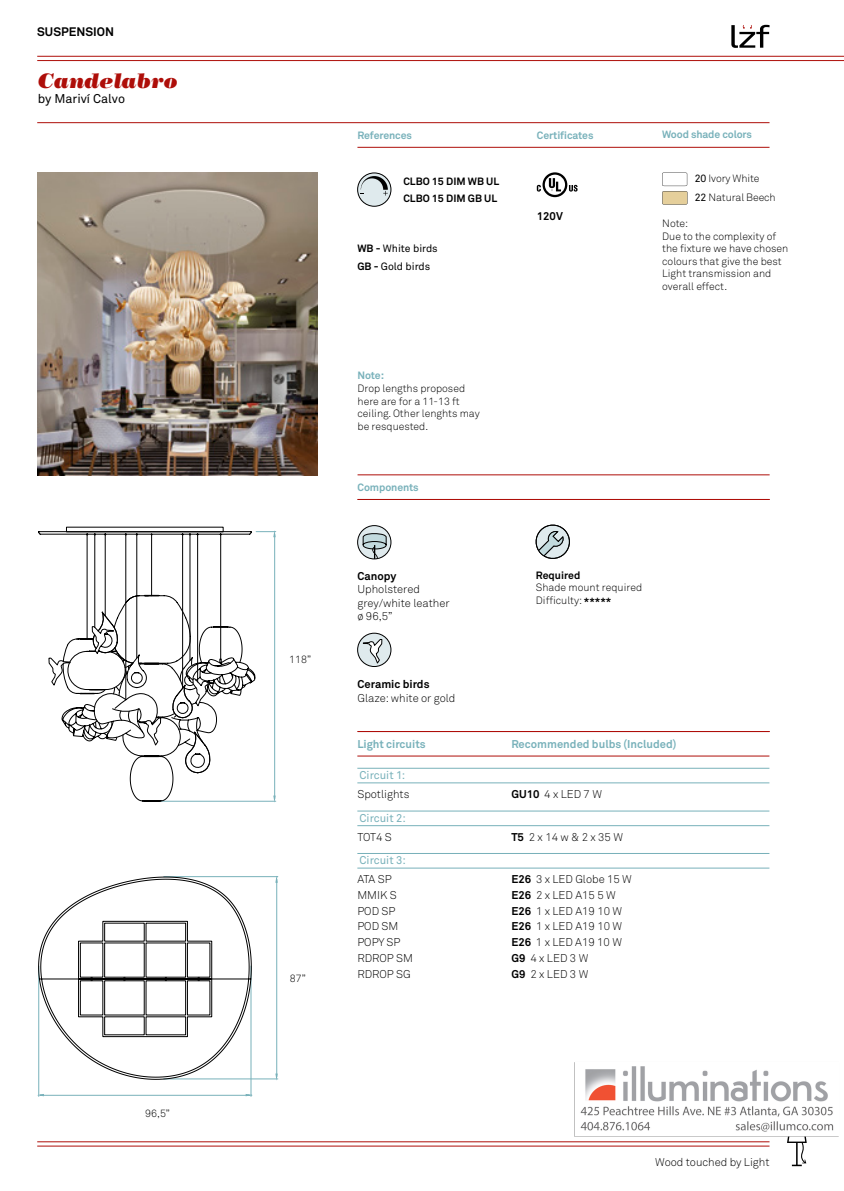
<style>
.page{position:relative;width:844px;height:1191px;background:#fff}
.page>*{position:absolute;margin:0;border:0;box-sizing:border-box;transform-origin:0 0}
.t1{font:italic 21px "Bodoni Poster";color:#ae0e09}
.t2{font:12.6px "Akkurat";color:#000}
.t3{font:700 12.25px "Akkurat";color:#000}
.t4{font:300 11.2px "Akkurat";color:#000}
.t5{font:700 11.2px "Akkurat";color:#78b1ba}
.t6{font:11.2px "Akkurat";color:#78b1ba}
.t7{font:700 11.2px "Akkurat";color:#000}
.t8{font:300 10.5px/12.6px "Akkurat";color:#000}
.t9{font:700 10.5px "Akkurat";letter-spacing:-.01em;color:#78b1ba}
.t10{font:700 10.5px "Akkurat";color:#000}
.t11{font:10.5px "Akkurat";color:#000}
.s1{font-weight:700}
.s2{font-weight:400}
</style>
<div class="page">
<hr style="left:37px;top:1141px;width:732px;height:1px;background:#ae0e09">
<hr style="left:37px;top:1145px;width:732px;height:1px;background:#ae0e09">
<svg style="left:787px;top:1141px;width:19px;height:25px"></svg>
<svg style="left:731px;top:25px;width:38px;height:23px"></svg>
<img style="left:37px;top:55px;width:806px;height:1086px">
<p class="t3" style="left:37px;top:24px;width:78px">SUSPENSION</p>
<p class="t1" style="left:38px;top:68px;width:142px">Candelabro</p>
<p class="t2" style="left:38px;top:91px;width:89px">by Mariví Calvo</p>
<p class="t8" style="left:145px;top:1106px;width:26px">96,5”</p>
<p class="t8" style="left:289px;top:653px;width:23px">118”</p>
<p class="t8" style="left:290px;top:972px;width:17px">87”</p>
<p class="t9" style="left:357px;top:128px;width:56px">References</p>
<p class="t10" style="left:403px;top:175px;width:97px">CLBO 15 DIM WB UL</p>
<p class="t10" style="left:403px;top:192px;width:95px">CLBO 15 DIM GB UL</p>
<p class="t11" style="left:357px;top:242px;width:82px"><span class="s1">WB -</span> White birds</p>
<p class="t11" style="left:357px;top:259px;width:74px"><span class="s1">GB -</span> Gold birds</p>
<p class="t9" style="left:357px;top:369px;width:28px">Note:</p>
<p class="t8" style="left:357px;top:382px;width:109px">Drop lengths proposed</p>
<p class="t8" style="left:357px;top:394px;width:124px">here are for a 11-13 ft ceiling. Other lenghts may be resquested.</p>
<p class="t9" style="left:357px;top:480px;width:63px">Components</p>
<p class="t7" style="left:357px;top:569px;width:40px">Canopy</p>
<p class="t4" style="left:357px;top:582px;width:64px">Upholstered</p>
<p class="t4" style="left:357px;top:596px;width:94px">grey/white leather</p>
<p class="t4" style="left:357px;top:609px;width:36px">ø 96,5”</p>
<p class="t7" style="left:357px;top:677px;width:74px">Ceramic birds</p>
<p class="t4" style="left:357px;top:690px;width:99px">Glaze: white or gold</p>
<p class="t9" style="left:536px;top:128px;width:58px">Certificates</p>
<p class="t7" style="left:536px;top:209px;width:28px">120V</p>
<p class="t9" style="left:662px;top:128px;width:91px">Wood shade colors</p>
<p class="t8" style="left:694px;top:172px;width:66px"><span class="s2">20</span> Ivory White</p>
<p class="t8" style="left:694px;top:190px;width:82px"><span class="s2">22</span> Natural Beech</p>
<p class="t8" style="left:662px;top:217px;width:27px">Note:</p>
<p class="t8" style="left:662px;top:229px;width:127px">Due to the complexity of the fixture we have chosen colours that give the best<br>Light transmission and overall effect.</p>
<p class="t10" style="left:535px;top:568px;width:46px">Required</p>
<p class="t8" style="left:535px;top:581px;width:108px">Shade mount required</p>
<p class="t8" style="left:535px;top:593px;width:77px">Difficulty: <sub>*****</sub></p>
<p class="t5" style="left:357px;top:737px;width:70px">Light circuits</p>
<p class="t5" style="left:511px;top:737px;width:167px">Recommended bulbs (Included)</p>
<p class="t6" style="left:359px;top:768px;width:47px">Circuit 1:</p>
<p class="t6" style="left:359px;top:811px;width:48px">Circuit 2:</p>
<p class="t6" style="left:359px;top:853px;width:48px">Circuit 3:</p>
<p class="t4" style="left:357px;top:787px;width:54px">Spotlights</p>
<p class="t4" style="left:357px;top:829px;width:36px">TOT4 S</p>
<p class="t4" style="left:511px;top:787px;width:92px"><span class="s1">GU10</span> 4 x LED 7 W</p>
<p class="t4" style="left:511px;top:829px;width:113px"><span class="s1">T5</span> 2 x 14 w &amp; 2 x 35 W</p>
<p class="t4" style="left:357px;top:872px;width:36px">ATA SP</p>
<p class="t4" style="left:357px;top:887px;width:41px">MMIK S</p>
<p class="t4" style="left:357px;top:903px;width:40px">POD SP</p>
<p class="t4" style="left:357px;top:919px;width:43px">POD SM</p>
<p class="t4" style="left:357px;top:935px;width:45px">POPY SP</p>
<p class="t4" style="left:357px;top:950px;width:57px">RDROP SM</p>
<p class="t4" style="left:357px;top:966px;width:55px">RDROP SG</p>
<p class="t4" style="left:511px;top:872px;width:122px"><span class="s1">E26</span> 3 x LED Globe 15 W</p>
<p class="t4" style="left:511px;top:888px;width:106px"><span class="s1">E26</span> 2 x LED A15 5 W</p>
<p class="t4" style="left:511px;top:903px;width:112px"><span class="s1">E26</span> 1 x LED A19 10 W</p>
<p class="t4" style="left:511px;top:919px;width:112px"><span class="s1">E26</span> 1 x LED A19 10 W</p>
<p class="t4" style="left:511px;top:935px;width:112px"><span class="s1">E26</span> 1 x LED A19 10 W</p>
<p class="t4" style="left:511px;top:951px;width:78px"><span class="s1">G9</span> 4 x LED 3 W</p>
<p class="t4" style="left:511px;top:966px;width:78px"><span class="s1">G9</span> 2 x LED 3 W</p>
<p class="t4" style="left:655px;top:1155px;width:116px">Wood touched by Light</p>
</div>
